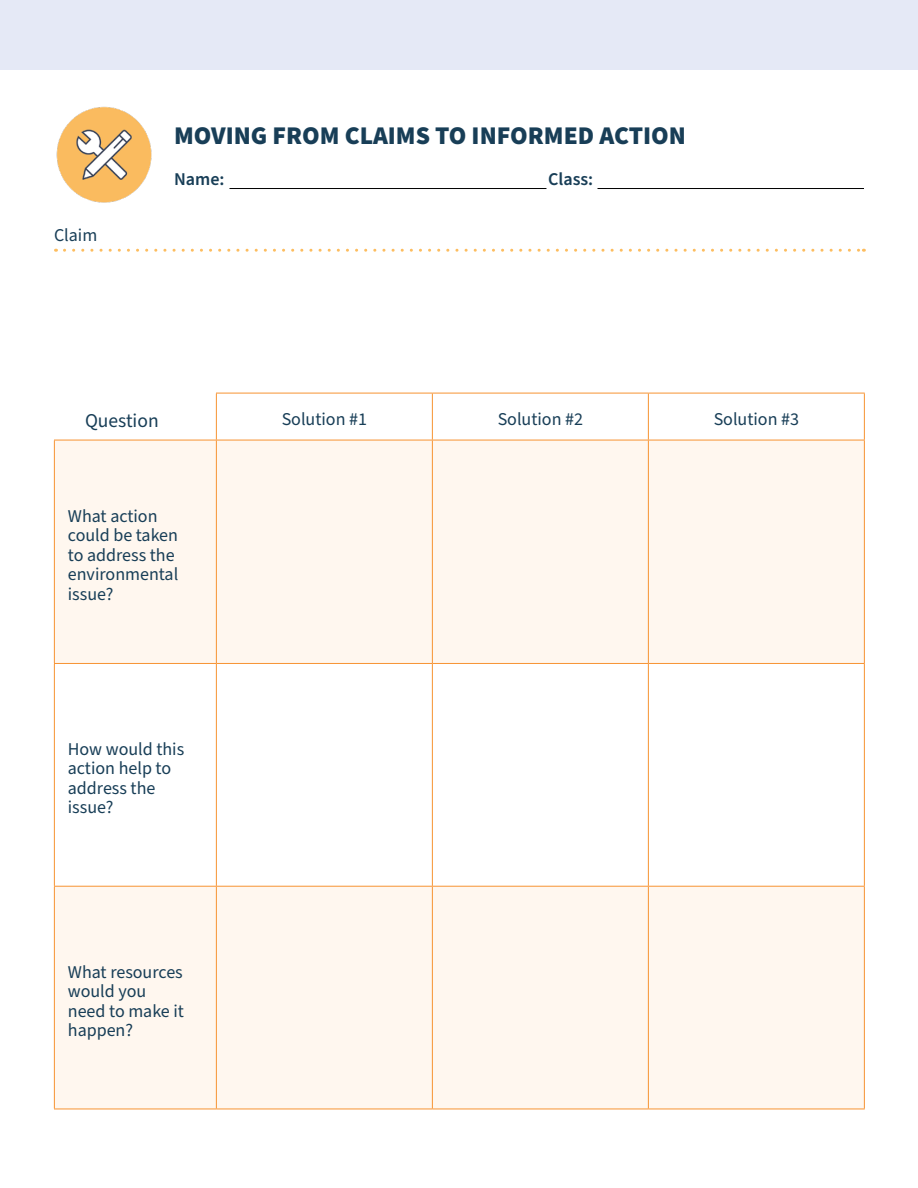
<style>
.page{position:relative;width:918px;height:1188px;background:#fff}
.page>*{position:absolute;margin:0;border:0;box-sizing:border-box;transform-origin:0 0}
.t1{font:900 25.5px "Source Sans Pro";color:#183e57}
.t2{font:19.5px "Source Sans Pro";color:#183e57}
.t3{font:18px/19.5px "Source Sans Pro";color:#183e57}
.t4{font:600 18px "Source Sans Pro";color:#183e57}
</style>
<div class="page">
<div style="left:0;top:0;width:918px;height:70px;background:#e5e9f6"></div>
<img style="left:54px;top:105px;width:100px;height:100px;border-radius:50px">
<svg style="left:64px;top:249px;width:800px;height:3px"></svg>
<svg style="left:55px;top:441px;width:809px;height:668px;fill:#fff7ef"></svg>
<hr style="left:216px;top:393px;width:216px;height:1px;background:#f79332">
<hr style="left:216px;top:393px;width:1px;height:47px;background:#f79332">
<hr style="left:432px;top:393px;width:216px;height:1px;background:#f79332">
<hr style="left:432px;top:393px;width:1px;height:47px;background:#f79332">
<hr style="left:648px;top:393px;width:217px;height:1px;background:#f79332">
<hr style="left:648px;top:393px;width:1px;height:47px;background:#f79332">
<hr style="left:864px;top:393px;width:1px;height:47px;background:#f79332">
<hr style="left:54px;top:440px;width:162px;height:1px;background:#f79332">
<hr style="left:54px;top:440px;width:1px;height:223px;background:#f79332">
<hr style="left:216px;top:440px;width:216px;height:1px;background:#f79332">
<hr style="left:216px;top:440px;width:1px;height:223px;background:#f79332">
<hr style="left:432px;top:440px;width:216px;height:1px;background:#f79332">
<hr style="left:432px;top:440px;width:1px;height:223px;background:#f79332">
<hr style="left:648px;top:440px;width:217px;height:1px;background:#f79332">
<hr style="left:648px;top:440px;width:1px;height:223px;background:#f79332">
<hr style="left:864px;top:440px;width:1px;height:223px;background:#f79332">
<hr style="left:54px;top:663px;width:162px;height:1px;background:#f79332">
<hr style="left:54px;top:664px;width:1px;height:222px;background:#f79332">
<hr style="left:216px;top:663px;width:216px;height:1px;background:#f79332">
<hr style="left:216px;top:664px;width:1px;height:222px;background:#f79332">
<hr style="left:432px;top:663px;width:216px;height:1px;background:#f79332">
<hr style="left:432px;top:664px;width:1px;height:222px;background:#f79332">
<hr style="left:648px;top:663px;width:217px;height:1px;background:#f79332">
<hr style="left:648px;top:664px;width:1px;height:222px;background:#f79332">
<hr style="left:864px;top:664px;width:1px;height:222px;background:#f79332">
<hr style="left:54px;top:886px;width:162px;height:1px;background:#f79332">
<hr style="left:54px;top:887px;width:1px;height:222px;background:#f79332">
<hr style="left:216px;top:886px;width:216px;height:1px;background:#f79332">
<hr style="left:216px;top:887px;width:1px;height:222px;background:#f79332">
<hr style="left:432px;top:886px;width:216px;height:1px;background:#f79332">
<hr style="left:432px;top:887px;width:1px;height:222px;background:#f79332">
<hr style="left:648px;top:886px;width:217px;height:1px;background:#f79332">
<hr style="left:648px;top:887px;width:1px;height:222px;background:#f79332">
<hr style="left:864px;top:887px;width:1px;height:222px;background:#f79332">
<hr style="left:54px;top:1109px;width:162px;height:1px;background:#f79332">
<hr style="left:216px;top:1109px;width:216px;height:1px;background:#f79332">
<hr style="left:432px;top:1109px;width:216px;height:1px;background:#f79332">
<hr style="left:648px;top:1109px;width:217px;height:1px;background:#f79332">
<hr style="left:230px;top:188px;width:316px;height:1px;background:#000">
<hr style="left:598px;top:188px;width:266px;height:1px;background:#000">
<p class="t3" style="left:54px;top:226px;width:45px">Claim</p>
<h1 class="t1" style="left:174px;top:118px;width:513px">MOVING FROM CLAIMS TO INFORMED ACTION</h1>
<p class="t4" style="left:174px;top:167px;width:52px">Name:</p>
<p class="t4" style="left:548px;top:167px;width:47px">Class:</p>
<p class="t2" style="left:85px;top:407px;width:75px">Question</p>
<p class="t3" style="left:282px;top:410px;width:87px">Solution #1</p>
<p class="t3" style="left:498px;top:410px;width:87px">Solution #2</p>
<p class="t3" style="left:714px;top:410px;width:87px">Solution #3</p>
<p class="t3" style="left:68px;top:507px;width:112px">What action could be taken to address the environmental issue?</p>
<p class="t3" style="left:68px;top:740px;width:118px">How would this action help to address the issue?</p>
<p class="t3" style="left:68px;top:962px;width:118px">What resources would you need to make it happen?</p>
</div>
